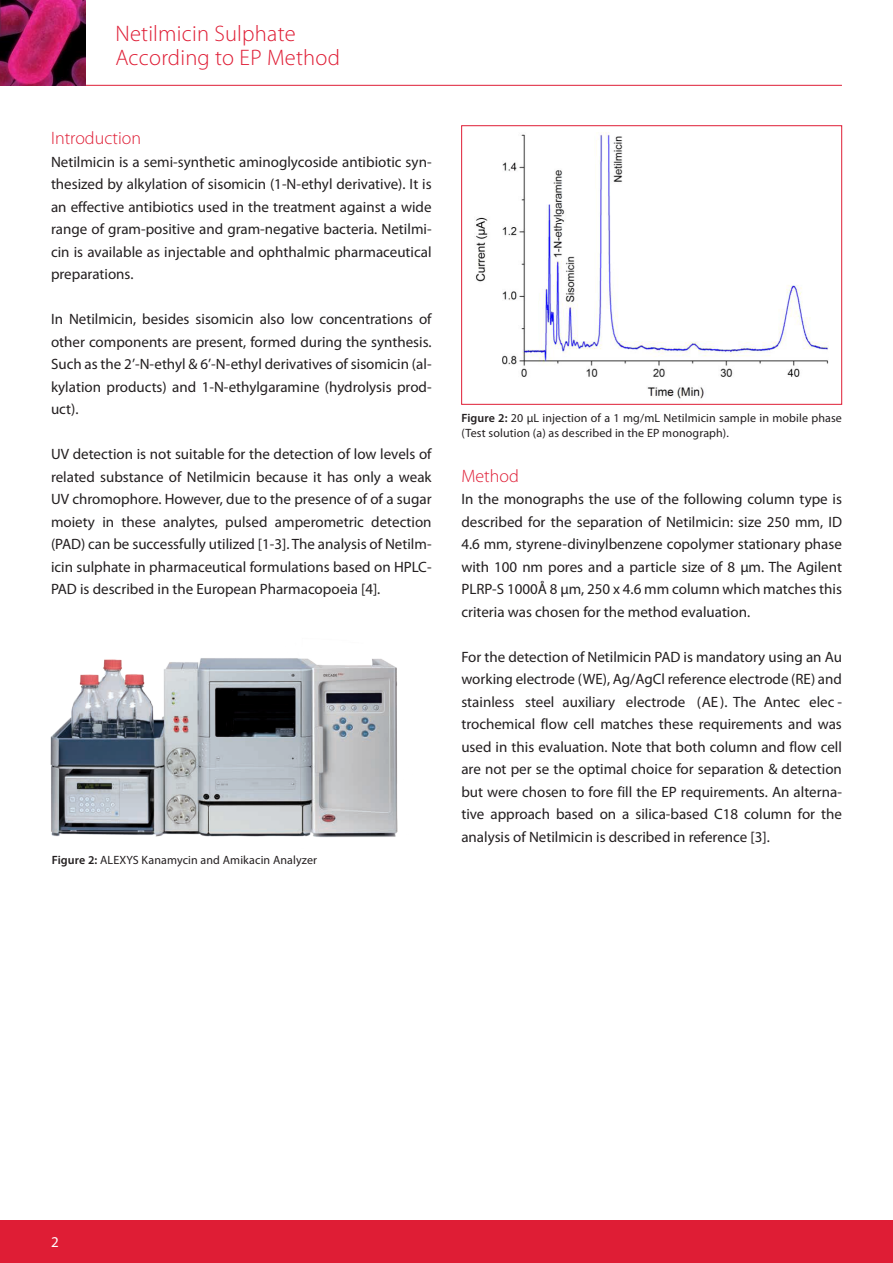
<style>
.page{position:relative;width:893px;height:1263px;background:#fff}
.page>*{position:absolute;margin:0;border:0;box-sizing:border-box;transform-origin:0 0}
.t1{font:300 22.5px/24px "Myriad Pro";letter-spacing:.01em;color:#df1d35}
.Tussenkop_rood{font:300 18px "Myriad Pro";color:#df1d35}
.bodytekst{font:15px/22.5px "Myriad Pro";color:#231f20;text-align:justify}
.t2{font:15px "Myriad Pro";color:#fff}
.fotobijschrift{font:12px/15px "Myriad Pro";letter-spacing:.01em;color:#231f20}
.s1{font-weight:600}
</style>
<div class="page">
<hr style="left:0;top:85px;width:842px;height:1px;background:#df1d35">
<div style="left:0;top:1220px;width:893px;height:43px;background:#df1d35"></div>
<img style="left:0;top:0;width:86px;height:85px">
<img style="left:475px;top:133px;width:354px;height:266px">
<div style="left:461px;top:125px;width:381px;height:280px;border:1px solid #df1d35"></div>
<img style="left:50px;top:658px;width:348px;height:179px">
<h1 class="t1" style="left:115px;top:22px;width:226px">Netilmicin Sulphate<br>According to EP Method</h1>
<p class="Tussenkop_rood" style="left:51px;top:128px;width:92px">Introduction</p>
<p class="bodytekst" style="left:51px;top:151px;width:382px">Netilmicin is a semi-synthetic aminoglycoside antibiotic syn&shy;thesized by alkylation of sisomicin (1-N-ethyl derivative). It is an effective antibiotics used in the treatment against a wide range of gram-positive and gram-negative bacteria. Netilmi&shy;cin is available as injectable and ophthalmic pharmaceutical preparations.</p>
<p class="bodytekst" style="left:51px;top:308px;width:382px">In Netilmicin, besides sisomicin also low concentrations of other components are present, formed during the synthesis.<br>Such as the 2’-N-ethyl &amp; 6’-N-ethyl derivatives of sisomicin (al&shy;kylation products) and 1-N-ethylgaramine (hydrolysis prod&shy;uct).</p>
<p class="bodytekst" style="left:51px;top:443px;width:382px">UV detection is not suitable for the detection of low levels of related substance of Netilmicin because it has only a weak UV chromophore. However, due to the presence of of a sugar moiety in these analytes, pulsed amperometric detection (PAD) can be successfully utilized [1-3]. The analysis of Netilm&shy;icin sulphate in pharmaceutical formulations based on HPLC-PAD is described in the European Pharmacopoeia [4].</p>
<p class="fotobijschrift" style="left:52px;top:853px;width:267px"><span class="s1">Figure 2:</span> ALEXYS Kanamycin and Amikacin Analyzer</p>
<p class="fotobijschrift" style="left:461px;top:411px;width:382px"><span class="s1">Figure 2:</span> 20 μL injection of a 1 mg/mL Netilmicin sample in mobile phase (Test solution (a) as described in the EP monograph).</p>
<p class="Tussenkop_rood" style="left:461px;top:466px;width:59px">Method</p>
<p class="bodytekst" style="left:461px;top:488px;width:382px">In the monographs the use of the following column type is described for the separation of Netilmicin: size 250 mm, ID 4.6 mm, styrene-divinylbenzene copolymer stationary phase with 100 nm pores and a particle size of 8 μm. The Agilent PLRP-S 1000Å 8 μm, 250 x 4.6 mm column which matches this criteria was chosen for the method evaluation.</p>
<p class="bodytekst" style="left:461px;top:646px;width:382px">For the detection of Netilmicin PAD is mandatory using an Au working electrode (WE), Ag/AgCl reference electrode (RE) and stainless steel auxiliary electrode (AE ). The Antec elec - trochemical flow cell matches these requirements and was used in this evaluation. Note that both column and flow cell are not per se the optimal choice for separation &amp; detection but were chosen to fore fill the EP requirements. An alterna&shy;tive approach based on a silica-based C18 column for the analysis of Netilmicin is described in reference [3].</p>
<p class="t2" style="left:51px;top:1233px;width:9px">2</p>
</div>
